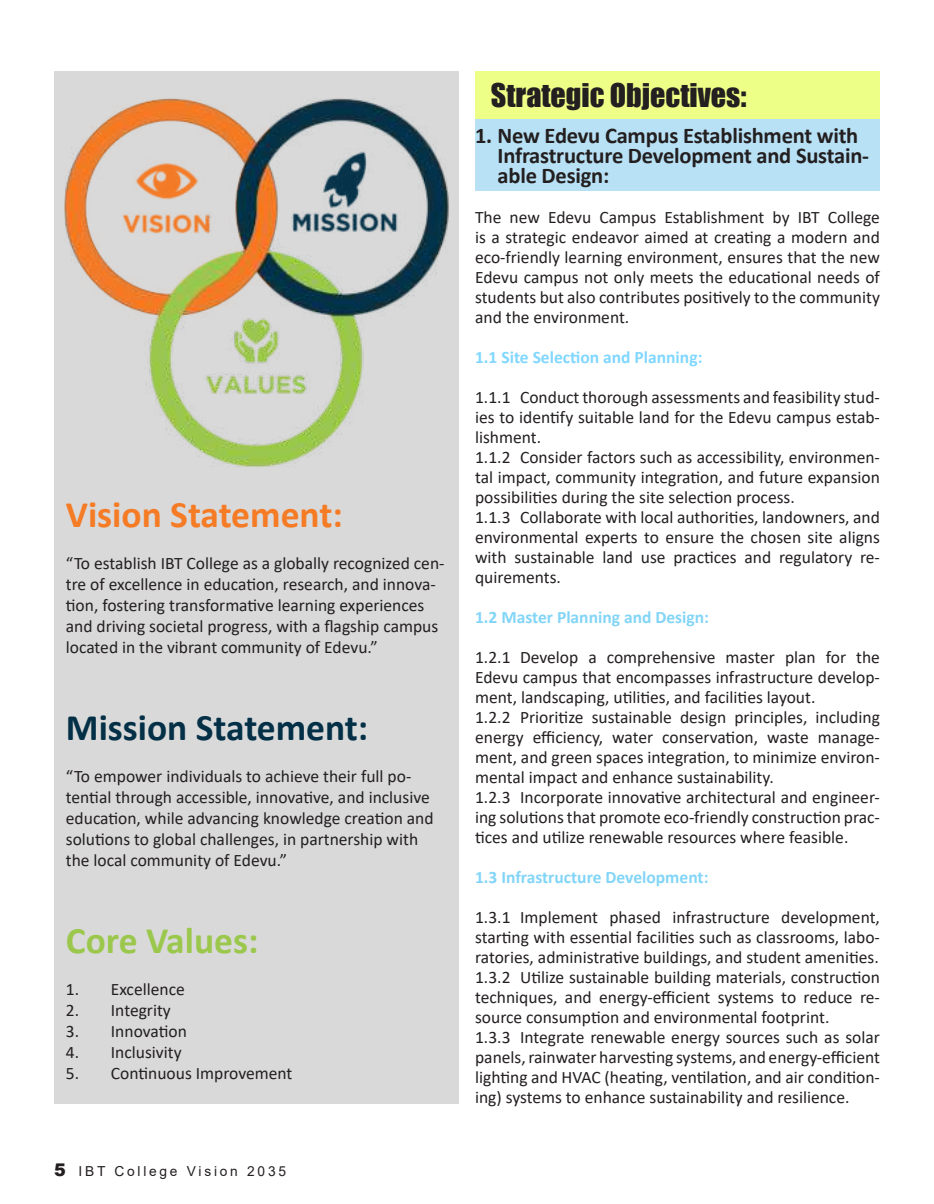
<style>
.page{position:relative;width:934px;height:1204px;background:#fff}
.page>*{position:absolute;margin:0;border:0;box-sizing:border-box;transform-origin:0 0}
.t1{font:700 37.5px "Calibri";color:#033047}
.t2{font:700 37.5px "Calibri";color:#f57b25}
.t3{font:700 37.5px "Calibri";color:#9bc84c}
.t4{font:30px "Impact";color:#231f20}
.t5{font:700 22.5px/20px "Calibri";letter-spacing:-.01em;color:#231f20}
.t6{font:17.5px/20px "Calibri";color:#231f20}
.t7{font:700 17.5px "Calibri";color:#82d5f7}
.t8{font:700 17.5px "Calibri";color:#80d7ff}
.t9{font:13.75px "Arial";letter-spacing:.2em;color:#231f20}
.s1{font-weight:900;font-size:17.5px}
</style>
<div class="page">
<div style="left:475px;top:112px;width:405px;height:79px;background:#b8e1f5"></div>
<div style="left:54px;top:71px;width:405px;height:1032px;background:#d9d9d9"></div>
<img style="left:64px;top:98px;width:385px;height:369px">
<div style="left:475px;top:71px;width:405px;height:48px;background:#edff87"></div>
<h1 class="t2" style="left:66px;top:488px;width:278px">Vision Statement:</h1>
<p class="t6" style="left:66px;top:552px;width:380px;line-height:21px">“To establish IBT College as a globally recognized cen&shy;tre of excellence in education, research, and innova&shy;tion, fostering transformative learning experiences and driving societal progress, with a flagship campus located in the vibrant community of Edevu.”</p>
<h1 class="t1" style="left:66px;top:701px;width:304px">Mission Statement:</h1>
<p class="t6" style="left:66px;top:765px;width:369px;line-height:21px">“To empower individuals to achieve their full po&shy;tential through accessible, innovative, and inclusive education, while advancing knowledge creation and solutions to global challenges, in partnership with the local community of Edevu.”</p>
<h1 class="t3" style="left:66px;top:914px;width:194px">Core Values:</h1>
<p class="t6" style="left:66px;top:979px;width:120px">1. Excellence</p>
<p class="t6" style="left:66px;top:1000px;width:106px">2. Integrity</p>
<p class="t6" style="left:66px;top:1021px;width:122px">3. Innovation</p>
<p class="t6" style="left:66px;top:1042px;width:117px">4. Inclusivity</p>
<p class="t6" style="left:66px;top:1063px;width:228px">5. Continuous Improvement</p>
<p class="t9" style="left:54px;top:1162px;width:234px"><span class="s1">5</span> IBT College Vision 2035</p>
<h2 class="t4" style="left:491px;top:72px;width:257px">Strategic Objectives:</h2>
<p class="t5" style="left:497px;top:125px;width:373px;text-indent:-22px">1. New Edevu Campus Establishment with<br>Infrastructure Development and Sustain&shy;able Design:</p>
<p class="t6" style="left:475px;top:207px;width:406px;text-align:justify">The new Edevu Campus Establishment by IBT College is a strategic endeavor aimed at creating a modern and eco-friendly learning environment, ensures that the new Edevu campus not only meets the educational needs of students but also contributes positively to the community and the environment.</p>
<p class="t8" style="left:475px;top:345px;width:229px">1.1 Site Selection and Planning:</p>
<p class="t6" style="left:475px;top:387px;width:406px">1.1.1 Conduct thorough assessments and feasibility stud&shy;ies to identify suitable land for the Edevu campus estab&shy;lishment.<br>1.1.2 Consider factors such as accessibility, environmen&shy;tal impact, community integration, and future expansion possibilities during the site selection process.<br>1.1.3 Collaborate with local authorities, landowners, and environmental experts to ensure the chosen site aligns with sustainable land use practices and regulatory re&shy;quirements.</p>
<p class="t7" style="left:475px;top:605px;width:235px">1.2 Master Planning and Design:</p>
<p class="t6" style="left:475px;top:647px;width:406px">1.2.1 Develop a comprehensive master plan for the Edevu campus that encompasses infrastructure develop&shy;ment, landscaping, utilities, and facilities layout.<br>1.2.2 Prioritize sustainable design principles, including energy efficiency, water conservation, waste manage&shy;ment, and green spaces integration, to minimize environ&shy;mental impact and enhance sustainability.<br>1.2.3 Incorporate innovative architectural and engineer&shy;ing solutions that promote eco-friendly construction prac&shy;tices and utilize renewable resources where feasible.</p>
<p class="t7" style="left:475px;top:865px;width:235px">1.3 Infrastructure Development:</p>
<p class="t6" style="left:475px;top:907px;width:406px">1.3.1 Implement phased infrastructure development, starting with essential facilities such as classrooms, labo&shy;ratories, administrative buildings, and student amenities.<br>1.3.2 Utilize sustainable building materials, construction techniques, and energy-efficient systems to reduce re&shy;source consumption and environmental footprint.<br>1.3.3 Integrate renewable energy sources such as solar panels, rainwater harvesting systems, and energy-efficient lighting and HVAC (heating, ventilation, and air condition&shy;ing) systems to enhance sustainability and resilience.</p>
</div>
